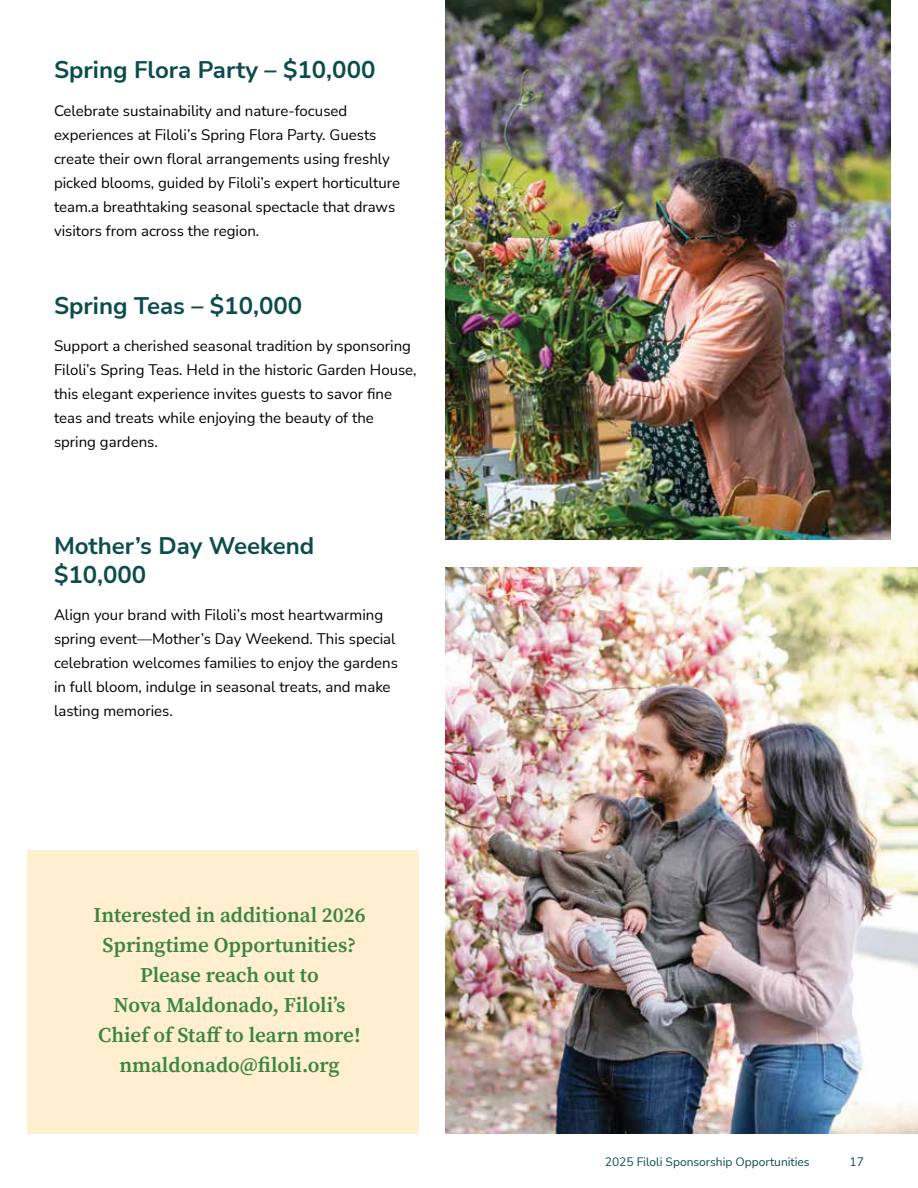
<style>
.page{position:relative;width:918px;height:1188px;background:#fff}
.page>*{position:absolute;margin:0;border:0;box-sizing:border-box;transform-origin:0 0}
.t1{font:700 24px/28.8px "Nunito Sans";color:#0c4c4c}
.t2{font:600 21px/30px "Source Serif Pro";color:#398640;text-align:center}
.t3{font:15px/24px "Nunito Sans";color:#000}
.t4{font:12px "Nunito Sans";color:#0c4c4c}
</style>
<div class="page">
<div style="left:27px;top:850px;width:392px;height:284px;background:#ffeecf"></div>
<img style="left:446px;top:567px;width:472px;height:567px">
<img style="left:446px;top:0;width:445px;height:540px">
<h1 class="t1" style="left:54px;top:56px;width:323px">Spring Flora Party – $10,000</h1>
<p class="t3" style="left:54px;top:99px;width:348px">Celebrate sustainability and nature-focused experiences at Filoli’s Spring Flora Party. Guests create their own floral arrangements using freshly picked blooms, guided by Filoli’s expert horticulture team.a breathtaking seasonal spectacle that draws visitors from across the region.</p>
<h1 class="t1" style="left:54px;top:292px;width:250px">Spring Teas – $10,000</h1>
<p class="t3" style="left:54px;top:335px;width:364px">Support a cherished seasonal tradition by sponsoring Filoli’s Spring Teas. Held in the historic Garden House, this elegant experience invites guests to savor fine teas and treats while enjoying the beauty of the spring gardens.</p>
<h1 class="t1" style="left:54px;top:532px;width:262px">Mother’s Day Weekend $10,000</h1>
<p class="t3" style="left:54px;top:604px;width:345px">Align your brand with Filoli’s most heartwarming spring event—Mother’s Day Weekend. This special celebration welcomes families to enjoy the gardens in full bloom, indulge in seasonal treats, and make lasting memories.</p>
<h2 class="t2" style="left:93px;top:901px;width:274px">Interested in additional 2026<br>Springtime Opportunities?<br>Please reach out to<br>Nova Maldonado, Filoli’s<br>Chief of Staff to learn more! nmaldonado@filoli.org</h2>
<p class="t4" style="left:605px;top:1156px;width:206px">2025 Filoli Sponsorship Opportunities</p>
<p class="t4" style="left:850px;top:1156px;width:16px">17</p>
</div>
